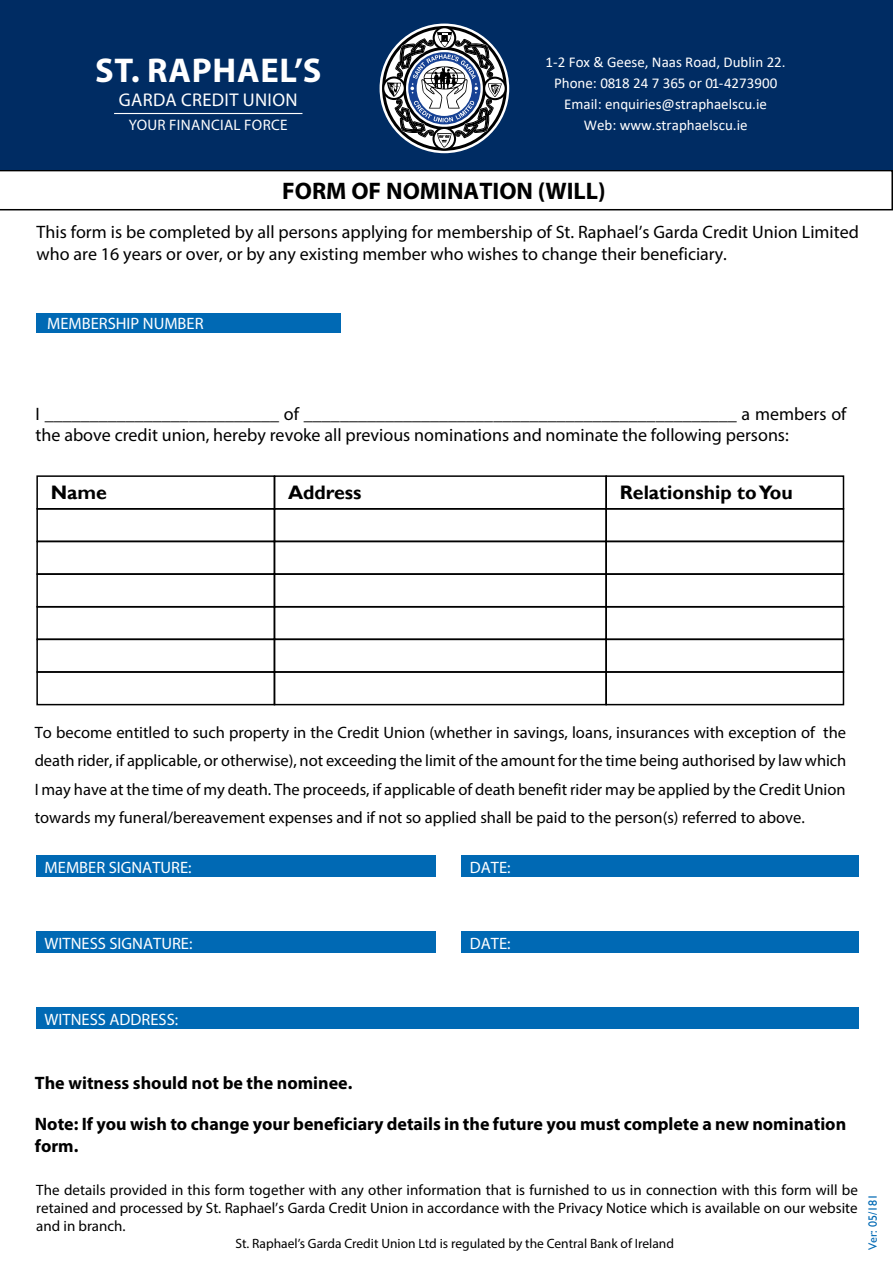
<style>
.page{position:relative;width:893px;height:1263px;background:#fff}
.page>*{position:absolute;margin:0;border:0;box-sizing:border-box;transform-origin:0 0}
.t1{font:700 34.5px "Myriad Pro";letter-spacing:.02em;color:#fff}
.t2{font:700 24px "Myriad Pro";color:#000}
.t3{font:700 19.5px "Gill Sans";color:#000}
.t4{font:18.45px "Myriad Pro";letter-spacing:.02em;color:#fff}
.t5{font:18px/21.6px "Myriad Pro";color:#000}
.t6{font:700 18px/22.5px "Myriad Pro";color:#000}
.t7{font:16.5px/28.5px "Myriad Pro";color:#000;text-align:justify}
.t8{font:16.5px "Myriad Pro";color:#fff}
.t9{font:15.15px "Myriad Pro";letter-spacing:.02em;color:#fff}
.t10{font:15px/18px "Myriad Pro";color:#000;text-align:justify}
.t11{font:15px/21px "Calibri";color:#fff;text-align:center}
.t12{font:13.5px "Myriad Pro";color:#000}
.t13{font:12px "Gill Sans";letter-spacing:-.005em;color:#0069b4}
</style>
<div class="page">
<div style="left:37px;top:313px;width:304px;height:19px;background:#0069b4"></div>
<div style="left:37px;top:856px;width:399px;height:21px;background:#0069b4"></div>
<div style="left:37px;top:932px;width:399px;height:21px;background:#0069b4"></div>
<div style="left:37px;top:1008px;width:822px;height:21px;background:#0069b4"></div>
<div style="left:462px;top:856px;width:397px;height:21px;background:#0069b4"></div>
<div style="left:462px;top:932px;width:397px;height:21px;background:#0069b4"></div>
<svg style="left:0;top:170px;width:893px;height:40px"></svg>
<div style="left:36px;top:475px;width:239px;height:34px;border:2px solid #000"></div>
<div style="left:36px;top:508px;width:239px;height:34px;border:2px solid #000"></div>
<div style="left:36px;top:541px;width:239px;height:34px;border:2px solid #000"></div>
<div style="left:36px;top:573px;width:239px;height:34px;border:2px solid #000"></div>
<div style="left:36px;top:606px;width:239px;height:34px;border:2px solid #000"></div>
<div style="left:36px;top:639px;width:239px;height:34px;border:2px solid #000"></div>
<div style="left:36px;top:671px;width:239px;height:34px;border:2px solid #000"></div>
<div style="left:605px;top:475px;width:239px;height:34px;border:2px solid #000"></div>
<div style="left:605px;top:508px;width:239px;height:34px;border:2px solid #000"></div>
<div style="left:605px;top:541px;width:239px;height:34px;border:2px solid #000"></div>
<div style="left:605px;top:573px;width:239px;height:34px;border:2px solid #000"></div>
<div style="left:605px;top:606px;width:239px;height:34px;border:2px solid #000"></div>
<div style="left:605px;top:639px;width:239px;height:34px;border:2px solid #000"></div>
<div style="left:605px;top:671px;width:239px;height:34px;border:2px solid #000"></div>
<div style="left:274px;top:475px;width:333px;height:34px;border:2px solid #000"></div>
<div style="left:274px;top:508px;width:333px;height:34px;border:2px solid #000"></div>
<div style="left:274px;top:541px;width:333px;height:34px;border:2px solid #000"></div>
<div style="left:274px;top:573px;width:333px;height:34px;border:2px solid #000"></div>
<div style="left:274px;top:606px;width:333px;height:34px;border:2px solid #000"></div>
<div style="left:274px;top:639px;width:333px;height:34px;border:2px solid #000"></div>
<div style="left:274px;top:671px;width:333px;height:34px;border:2px solid #000"></div>
<div style="left:0;top:0;width:893px;height:170px;background:#002c63"></div>
<svg style="left:382px;top:26px;width:125px;height:125px"></svg>
<hr style="left:114px;top:113px;width:188px;height:1px;background:#fff">
<h1 class="t1" style="left:95px;top:48px;width:228px">ST. RAPHAEL’S</h1>
<p class="t4" style="left:119px;top:89px;width:180px">GARDA CREDIT UNION</p>
<p class="t9" style="left:129px;top:116px;width:160px">YOUR FINANCIAL FORCE</p>
<p class="t11" style="left:546px;top:52px;width:242px">1-2 Fox &amp; Geese, Naas Road, Dublin 22.<br>Phone: 0818 24 7 365 or 01-4273900<br>Email: enquiries@straphaelscu.ie<br>Web: www.straphaelscu.ie</p>
<h2 class="t2" style="left:282px;top:175px;width:325px">FORM OF NOMINATION (WILL)</h2>
<p class="t5" style="left:37px;top:221px;width:824px">This form is be completed by all persons applying for membership of St. Raphael’s Garda Credit Union Limited who are 16 years or over, or by any existing member who wishes to change their beneficiary.</p>
<p class="t8" style="left:47px;top:313px;width:158px">MEMBERSHIP NUMBER</p>
<p class="t5" style="left:36px;top:403px;width:812px">I __________________________ of ________________________________________________ a members of the above credit union, hereby revoke all previous nominations and nominate the following persons:</p>
<p class="t3" style="left:51px;top:481px;width:58px">Name</p>
<p class="t3" style="left:288px;top:481px;width:75px">Address</p>
<p class="t3" style="left:620px;top:481px;width:175px">Relationship to You</p>
<p class="t7" style="left:35px;top:718px;width:813px">To become entitled to such property in the Credit Union (whether in savings, loans, insurances with exception of the death rider, if applicable, or otherwise), not exceeding the limit of the amount for the time being authorised by law which I may have at the time of my death. The proceeds, if applicable of death benefit rider may be applied by the Credit Union towards my funeral/bereavement expenses and if not so applied shall be paid to the person(s) referred to above.</p>
<p class="t8" style="left:45px;top:857px;width:149px">MEMBER SIGNATURE:</p>
<p class="t8" style="left:470px;top:857px;width:42px">DATE:</p>
<p class="t8" style="left:45px;top:933px;width:149px">WITNESS SIGNATURE:</p>
<p class="t8" style="left:470px;top:933px;width:42px">DATE:</p>
<p class="t8" style="left:45px;top:1009px;width:135px">WITNESS ADDRESS:</p>
<p class="t6" style="left:35px;top:1071px;width:319px">The witness should not be the nominee.</p>
<p class="t6" style="left:35px;top:1112px;width:813px">Note: If you wish to change your beneficiary details in the future you must complete a new nomination form.</p>
<p class="t10" style="left:36px;top:1180px;width:823px">The details provided in this form together with any other information that is furnished to us in connection with this form will be retained and processed by St. Raphael’s Garda Credit Union in accordance with the Privacy Notice which is available on our website and in branch.</p>
<p class="t12" style="left:235px;top:1235px;width:440px">St. Raphael’s Garda Credit Union Ltd is regulated by the Central Bank of Ireland</p>
<p class="t13" style="left:866px;top:1250px;width:58px;rotate:-90deg">Ver: 05/181</p>
</div>
